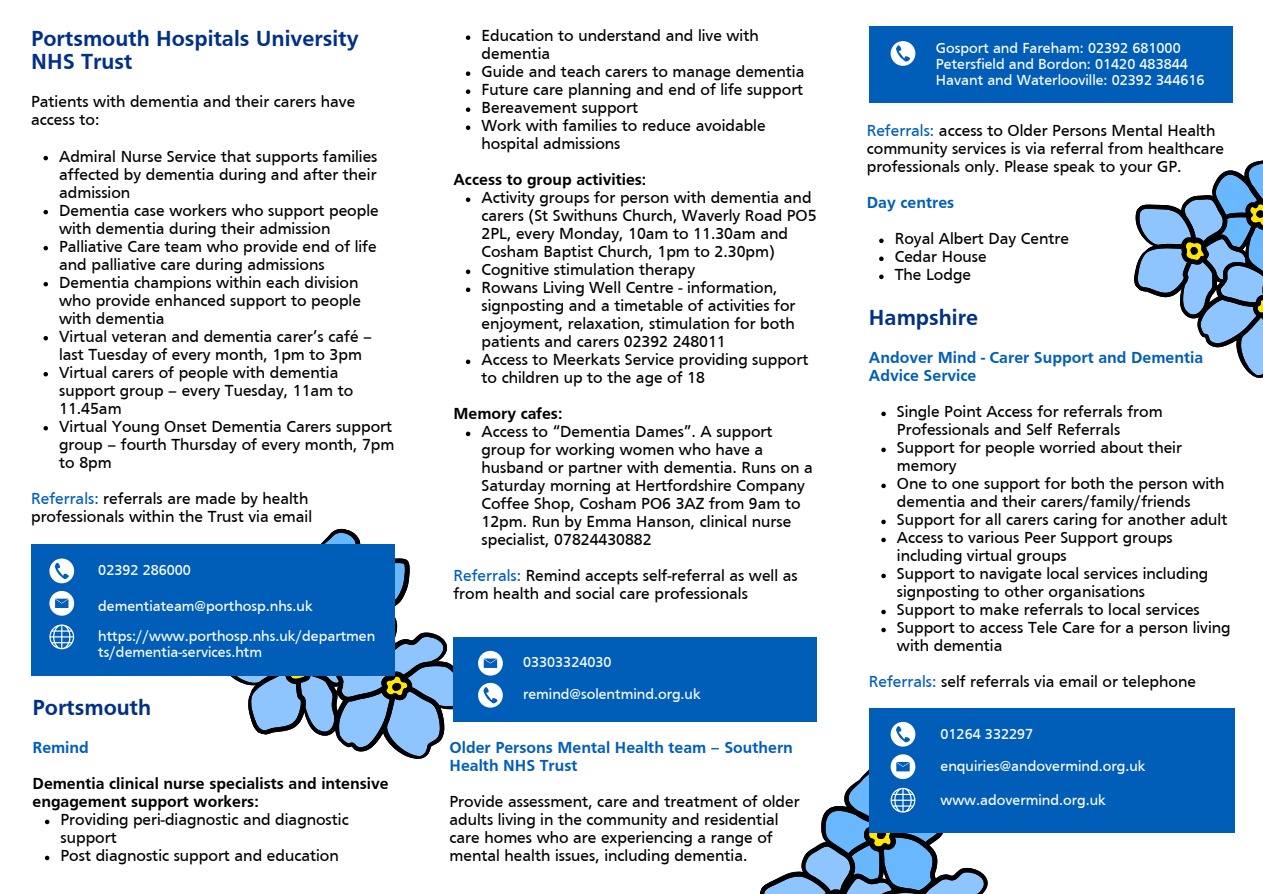
<style>
.page{position:relative;width:1263px;height:894px;background:#fff}
.page>*{position:absolute;margin:0;border:0;box-sizing:border-box;transform-origin:0 0}
.t1{font:700 22.5px/23.5px "Frutiger";color:#003087}
.t2{font:16.5px/18px "Frutiger";color:#000}
.t3{font:700 16.5px/18px "Frutiger";color:#005eb8}
.t4{font:700 16.5px/18px "Frutiger";color:#000}
.t5{font:15px/15.8px "Frutiger";color:#fff}
.s1{color:#005eb8}
</style>
<div class="page">
<div style="left:31px;top:544px;width:363px;height:132px;background:#005eb8"></div>
<div style="left:49px;top:590px;width:25px;height:25px;background:#fff;border-radius:50%"></div>
<svg style="left:55px;top:598px;width:13px;height:10px"></svg>
<svg style="left:49px;top:558px;width:25px;height:25px"></svg>
<svg style="left:49px;top:624px;width:25px;height:25px"></svg>
<svg style="left:43px;top:156px;width:5px;height:4px"></svg>
<svg style="left:43px;top:210px;width:5px;height:4px"></svg>
<svg style="left:43px;top:246px;width:5px;height:4px"></svg>
<svg style="left:43px;top:282px;width:5px;height:4px"></svg>
<svg style="left:43px;top:336px;width:5px;height:4px"></svg>
<svg style="left:43px;top:372px;width:5px;height:4px"></svg>
<svg style="left:43px;top:426px;width:5px;height:4px"></svg>
<svg style="left:466px;top:35px;width:4px;height:5px"></svg>
<svg style="left:466px;top:71px;width:4px;height:5px"></svg>
<svg style="left:466px;top:89px;width:4px;height:5px"></svg>
<svg style="left:466px;top:107px;width:4px;height:5px"></svg>
<svg style="left:466px;top:125px;width:4px;height:5px"></svg>
<svg style="left:466px;top:197px;width:4px;height:5px"></svg>
<svg style="left:466px;top:269px;width:4px;height:5px"></svg>
<svg style="left:466px;top:287px;width:4px;height:5px"></svg>
<svg style="left:466px;top:359px;width:4px;height:5px"></svg>
<svg style="left:466px;top:431px;width:4px;height:5px"></svg>
<div style="left:453px;top:637px;width:364px;height:84px;background:#005eb8"></div>
<svg style="left:230px;top:528px;width:273px;height:231px"></svg>
<svg style="left:879px;top:238px;width:5px;height:5px"></svg>
<svg style="left:879px;top:256px;width:5px;height:5px"></svg>
<svg style="left:879px;top:274px;width:5px;height:5px"></svg>
<svg style="left:45px;top:819px;width:4px;height:5px"></svg>
<svg style="left:45px;top:855px;width:4px;height:5px"></svg>
<svg style="left:881px;top:411px;width:5px;height:5px"></svg>
<svg style="left:881px;top:447px;width:5px;height:5px"></svg>
<svg style="left:881px;top:483px;width:5px;height:5px"></svg>
<svg style="left:881px;top:519px;width:5px;height:5px"></svg>
<svg style="left:881px;top:537px;width:5px;height:5px"></svg>
<svg style="left:881px;top:573px;width:5px;height:5px"></svg>
<svg style="left:881px;top:609px;width:5px;height:5px"></svg>
<svg style="left:881px;top:627px;width:5px;height:5px"></svg>
<div style="left:869px;top:707px;width:365px;height:125px;background:#005eb8"></div>
<div style="left:891px;top:754px;width:24px;height:24px;background:#fff;border-radius:50%"></div>
<svg style="left:891px;top:721px;width:24px;height:25px"></svg>
<svg style="left:760px;top:759px;width:226px;height:134px"></svg>
<svg style="left:1134px;top:160px;width:129px;height:218px"></svg>
<div style="left:869px;top:27px;width:363px;height:76px;background:#005eb8"></div>
<svg style="left:891px;top:41px;width:24px;height:25px"></svg>
<p class="t1" style="left:31px;top:28px;width:329px">Portsmouth Hospitals University<br>NHS Trust</p>
<p class="t2" style="left:31px;top:94px;width:326px">Patients with dementia and their carers have access to:</p>
<p class="t2" style="left:59px;top:148px;width:320px;text-align:justify">Admiral Nurse Service that supports families affected by dementia during and after their admission</p>
<p class="t2" style="left:59px;top:202px;width:321px">Dementia case workers who support people with dementia during their admission</p>
<p class="t2" style="left:59px;top:238px;width:319px">Palliative Care team who provide end of life and palliative care during admissions</p>
<p class="t2" style="left:59px;top:274px;width:303px">Dementia champions within each division who provide enhanced support to people with dementia</p>
<p class="t2" style="left:59px;top:328px;width:314px">Virtual veteran and dementia carer’s café – last Tuesday of every month, 1pm to 3pm</p>
<p class="t2" style="left:59px;top:364px;width:296px">Virtual carers of people with dementia support group – every Tuesday, 11am to<br>11.45am</p>
<p class="t2" style="left:59px;top:418px;width:337px">Virtual Young Onset Dementia Carers support group – fourth Thursday of every month, 7pm to 8pm</p>
<p class="t2" style="left:31px;top:490px;width:283px"><span class="s1">Referrals:</span> referrals are made by health professionals within the Trust via email</p>
<p class="t5" style="left:98px;top:563px;width:94px">02392 286000</p>
<p class="t5" style="left:98px;top:599px;width:216px">dementiateam@porthosp.nhs.uk</p>
<p class="t5" style="left:98px;top:629px;width:278px">https://www.porthosp.nhs.uk/departmen ts/dementia-services.htm</p>
<p class="t1" style="left:33px;top:697px;width:120px">Portsmouth</p>
<p class="t3" style="left:33px;top:740px;width:58px">Remind</p>
<p class="t4" style="left:33px;top:776px;width:358px">Dementia clinical nurse specialists and intensive engagement support workers:</p>
<p class="t2" style="left:61px;top:811px;width:290px">Providing peri-diagnostic and diagnostic support</p>
<p class="t2" style="left:61px;top:847px;width:280px">Post diagnostic support and education</p>
<p class="t2" style="left:481px;top:28px;width:279px">Education to understand and live with dementia</p>
<p class="t2" style="left:481px;top:64px;width:324px">Guide and teach carers to manage dementia</p>
<p class="t2" style="left:481px;top:82px;width:323px">Future care planning and end of life support</p>
<p class="t2" style="left:481px;top:100px;width:158px">Bereavement support</p>
<p class="t2" style="left:481px;top:118px;width:286px">Work with families to reduce avoidable hospital admissions</p>
<p class="t2" style="left:481px;top:190px;width:337px">Activity groups for person with dementia and carers (St Swithuns Church, Waverly Road PO5<br>2PL, every Monday, 10am to 11.30am and Cosham Baptist Church, 1pm to 2.30pm)</p>
<p class="t2" style="left:481px;top:262px;width:215px">Cognitive stimulation therapy</p>
<p class="t2" style="left:481px;top:280px;width:315px">Rowans Living Well Centre - information, signposting and a timetable of activities for enjoyment, relaxation, stimulation for both patients and carers 02392 248011</p>
<p class="t2" style="left:481px;top:352px;width:328px">Access to Meerkats Service providing support to children up to the age of 18</p>
<p class="t2" style="left:481px;top:424px;width:333px">Access to “Dementia Dames”. A support group for working women who have a husband or partner with dementia. Runs on a Saturday morning at Hertfordshire Company Coffee Shop, Cosham PO6 3AZ from 9am to 12pm. Run by Emma Hanson, clinical nurse specialist, 07824430882</p>
<p class="t4" style="left:453px;top:172px;width:194px">Access to group activities:</p>
<p class="t4" style="left:453px;top:406px;width:110px">Memory cafes:</p>
<p class="t2" style="left:453px;top:568px;width:346px"><span class="s1">Referrals:</span> Remind accepts self-referral as well as from health and social care professionals</p>
<p class="t5" style="left:523px;top:655px;width:90px">03303324030</p>
<p class="t5" style="left:523px;top:687px;width:179px">remind@solentmind.org.uk</p>
<p class="t3" style="left:450px;top:740px;width:345px">Older Persons Mental Health team – Southern<br>Health NHS Trust</p>
<p class="t2" style="left:450px;top:793px;width:352px">Provide assessment, care and treatment of older adults living in the community and residential care homes who are experiencing a range of mental health issues, including dementia.</p>
<p class="t5" style="left:936px;top:41px;width:246px">Gosport and Fareham: 02392 681000</p>
<p class="t5" style="left:936px;top:57px;width:253px">Petersfield and Bordon: 01420 483844</p>
<p class="t5" style="left:936px;top:73px;width:270px">Havant and Waterlooville: 02392 344616</p>
<p class="t2" style="left:867px;top:123px;width:359px"><span class="s1">Referrals:</span> access to Older Persons Mental Health community services is via referral from healthcare professionals only. Please speak to your GP.</p>
<p class="t3" style="left:867px;top:195px;width:89px">Day centres</p>
<p class="t2" style="left:895px;top:231px;width:176px">Royal Albert Day Centre</p>
<p class="t2" style="left:895px;top:249px;width:93px">Cedar House</p>
<p class="t2" style="left:895px;top:267px;width:78px">The Lodge</p>
<p class="t1" style="left:869px;top:307px;width:111px">Hampshire</p>
<p class="t3" style="left:869px;top:350px;width:336px">Andover Mind - Carer Support and Dementia<br>Advice Service</p>
<p class="t2" style="left:897px;top:404px;width:267px">Single Point Access for referrals from<br>Professionals and Self Referrals</p>
<p class="t2" style="left:897px;top:440px;width:286px">Support for people worried about their memory</p>
<p class="t2" style="left:897px;top:476px;width:329px">One to one support for both the person with dementia and their carers/family/friends</p>
<p class="t2" style="left:897px;top:512px;width:332px">Support for all carers caring for another adult</p>
<p class="t2" style="left:897px;top:530px;width:277px">Access to various Peer Support groups including virtual groups</p>
<p class="t2" style="left:897px;top:566px;width:313px">Support to navigate local services including signposting to other organisations</p>
<p class="t2" style="left:897px;top:602px;width:304px">Support to make referrals to local services</p>
<p class="t2" style="left:897px;top:620px;width:335px">Support to access Tele Care for a person living with dementia</p>
<p class="t2" style="left:869px;top:674px;width:329px"><span class="s1">Referrals:</span> self referrals via email or telephone</p>
<p class="t5" style="left:940px;top:727px;width:94px">01264 332297</p>
<p class="t5" style="left:940px;top:758px;width:207px">enquiries@andovermind.org.uk</p>
<p class="t5" style="left:940px;top:792px;width:167px">www.adovermind.org.uk</p>
</div>
